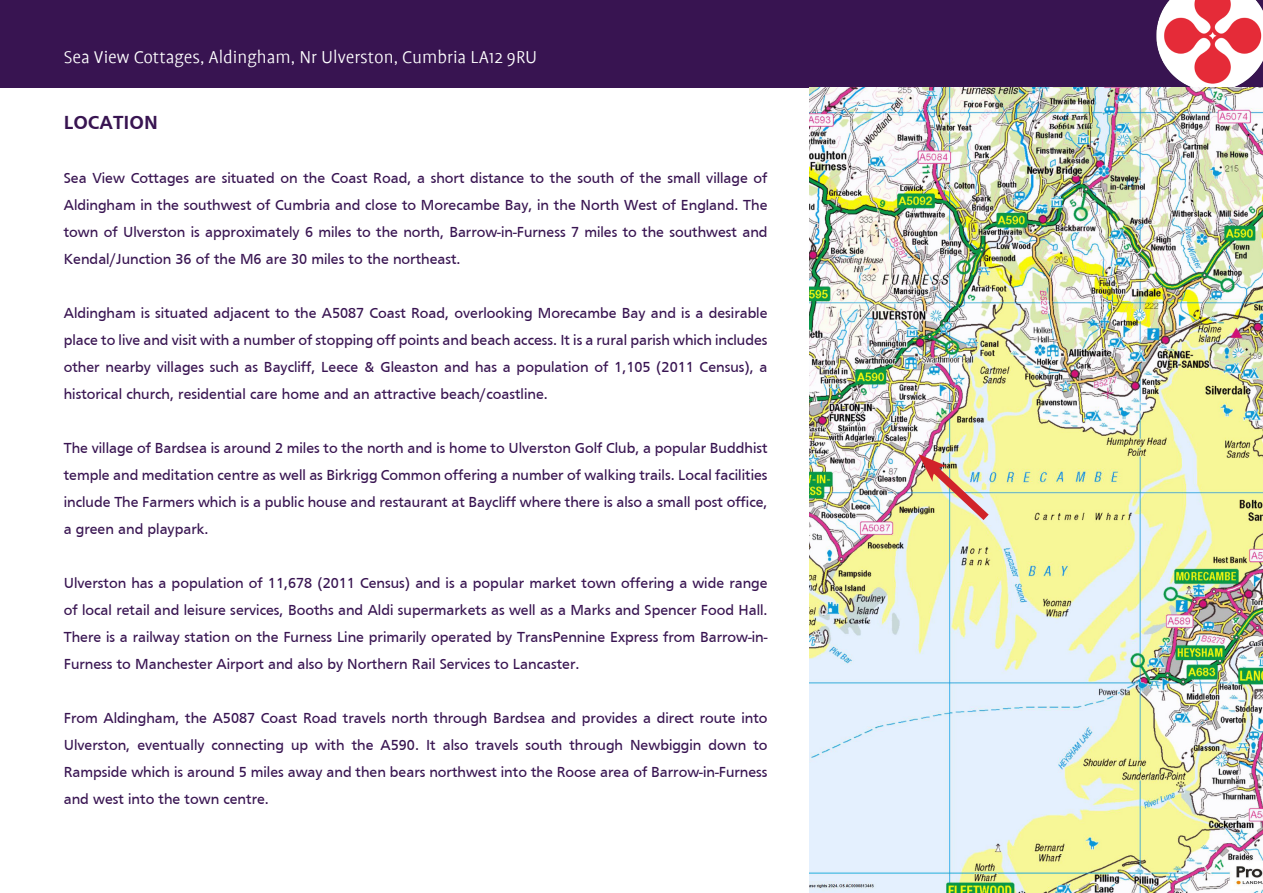
<style>
.page{position:relative;width:1263px;height:893px;background:#fff}
.page>*{position:absolute;margin:0;border:0;box-sizing:border-box;transform-origin:0 0}
.t1{font:300 19.5px "Profile";color:#fff}
.t2{font:700 19.5px "Frutiger";color:#381451}
.t3{font:15px/27px "Frutiger";color:#381451;text-align:justify}
</style>
<div class="page">
<div style="left:0;top:0;width:1263px;height:87px;background:#381451"></div>
<img style="left:1156px;top:0;width:107px;height:87px">
<img style="left:809px;top:87px;width:454px;height:806px">
<img style="left:918px;top:454px;width:79px;height:74px">
<p class="t1" style="left:64px;top:47px;width:475px">Sea View Cottages, Aldingham, Nr Ulverston, Cumbria LA12 9RU</p>
<p class="t2" style="left:64px;top:111px;width:96px">LOCATION</p>
<p class="t3" style="left:64px;top:164px;width:705px">Sea View Cottages are situated on the Coast Road, a short distance to the south of the small village of Aldingham in the southwest of Cumbria and close to Morecambe Bay, in the North West of England. The town of Ulverston is approximately 6 miles to the north, Barrow-in-Furness 7 miles to the southwest and Kendal/Junction 36 of the M6 are 30 miles to the northeast.</p>
<p class="t3" style="left:64px;top:299px;width:705px">Aldingham is situated adjacent to the A5087 Coast Road, overlooking Morecambe Bay and is a desirable place to live and visit with a number of stopping off points and beach access. It is a rural parish which includes other nearby villages such as Baycliff, Leece &amp; Gleaston and has a population of 1,105 (2011 Census), a historical church, residential care home and an attractive beach/coastline.</p>
<p class="t3" style="left:64px;top:434px;width:705px">The village of Bardsea is around 2 miles to the north and is home to Ulverston Golf Club, a popular Buddhist temple and meditation centre as well as Birkrigg Common offering a number of walking trails. Local facilities include The Farmers which is a public house and restaurant at Baycliff where there is also a small post office, a green and playpark.</p>
<p class="t3" style="left:64px;top:569px;width:705px">Ulverston has a population of 11,678 (2011 Census) and is a popular market town offering a wide range of local retail and leisure services, Booths and Aldi supermarkets as well as a Marks and Spencer Food Hall.<br>There is a railway station on the Furness Line primarily operated by TransPennine Express from Barrow-in-Furness to Manchester Airport and also by Northern Rail Services to Lancaster.</p>
<p class="t3" style="left:64px;top:704px;width:705px">From Aldingham, the A5087 Coast Road travels north through Bardsea and provides a direct route into Ulverston, eventually connecting up with the A590. It also travels south through Newbiggin down to Rampside which is around 5 miles away and then bears northwest into the Roose area of Barrow-in-Furness and west into the town centre.</p>
</div>
